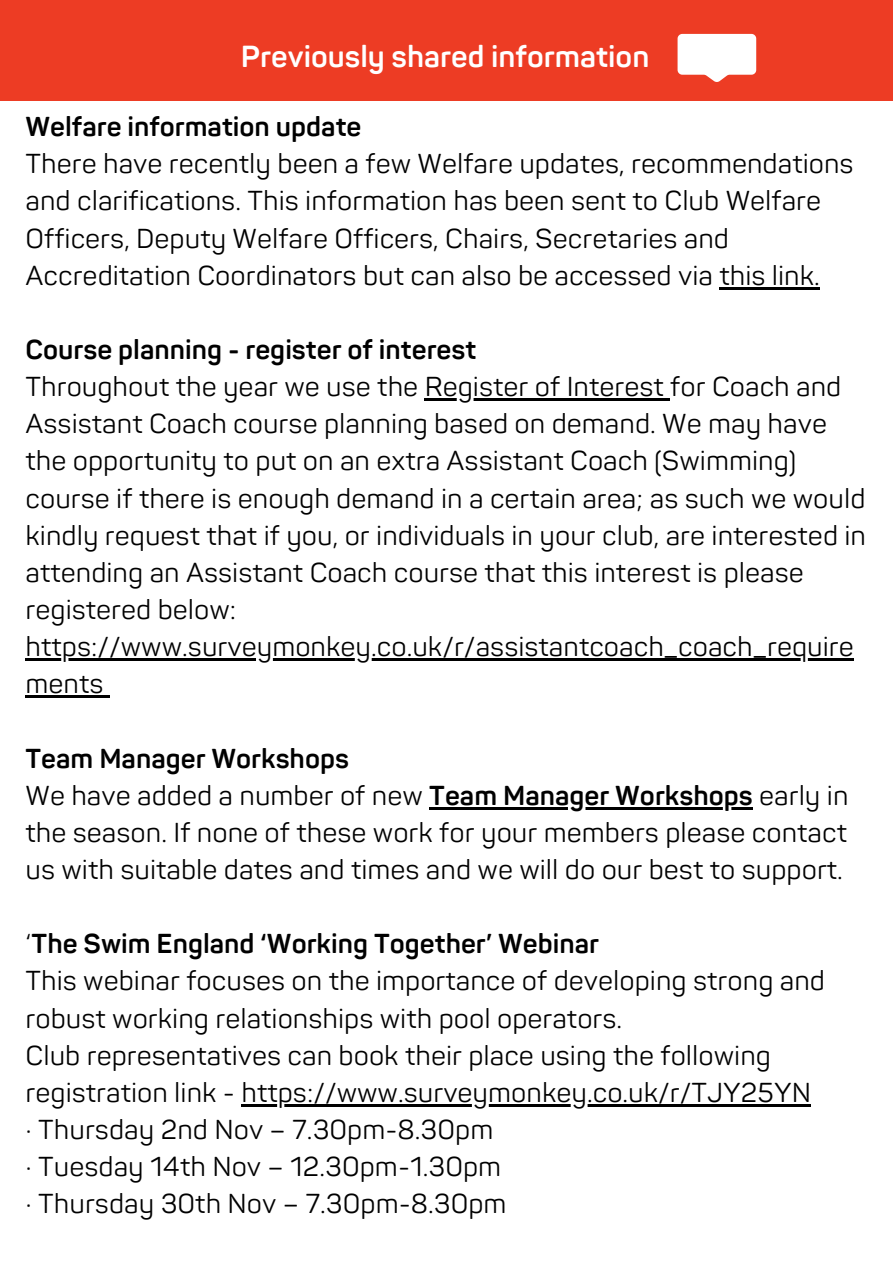
<style>
.page{position:relative;width:893px;height:1264px;background:#fff}
.page>*{position:absolute;margin:0;border:0;box-sizing:border-box;transform-origin:0 0}
.t1{font:700 30px "Panton";color:#fff}
.t2{font:27px/37.2px "Panton";color:#000}
.t3{font:700 27px "Panton";color:#000}
.s1{font-weight:700}
.s2{font-weight:400}
</style>
<div class="page">
<div style="left:0;top:0;width:892px;height:101px;background:#ed3c24"></div>
<svg style="left:677px;top:34px;width:79px;height:48px;background:#fce4e0"></svg>
<hr style="left:719px;top:287px;width:100px;height:2px;background:#000">
<hr style="left:424px;top:398px;width:246px;height:2px;background:#000">
<hr style="left:26px;top:658px;width:827px;height:2px;background:#000">
<hr style="left:26px;top:695px;width:78px;height:2px;background:#000">
<svg style="left:104px;top:695px;width:6px;height:2px"></svg>
<hr style="left:429px;top:807px;width:323px;height:2px;background:#000">
<hr style="left:241px;top:1104px;width:570px;height:2px;background:#000">
<h1 class="t1" style="left:241px;top:39px;width:410px">Previously shared information</h1>
<p class="t3" style="left:26px;top:111px;width:337px">Welfare information update</p>
<p class="t2" style="left:26px;top:146px;width:829px">There have recently been a few Welfare updates, recommendations and clarifications. This information has been sent to Club Welfare Officers, Deputy Welfare Officers, Chairs, Secretaries and Accreditation Coordinators but can also be accessed via this link.</p>
<p class="t3" style="left:26px;top:334px;width:452px">Course planning - register of interest</p>
<p class="t2" style="left:26px;top:369px;width:817px">Throughout the year we use the Register of Interest for Coach and</p>
<p class="t2" style="left:26px;top:406px;width:842px">Assistant Coach course planning based on demand. We may have the opportunity to put on an extra Assistant Coach (Swimming) course if there is enough demand in a certain area; as such we would kindly request that if you, or individuals in your club, are interested in attending an Assistant Coach course that this interest is please registered below:</p>
<p class="t2" style="left:26px;top:629px;width:829px">https://www.surveymonkey.co.uk/r/assistantcoach_coach_require ments</p>
<p class="t3" style="left:26px;top:742px;width:325px">Team Manager Workshops</p>
<p class="t2" style="left:26px;top:777px;width:824px">We have added a number of new <span class="s1">Team Manager Workshops</span> early in</p>
<p class="t2" style="left:26px;top:814px;width:823px">the season. If none of these work for your members please contact us with suitable dates and times and we will do our best to support.</p>
<p class="t3" style="left:26px;top:928px;width:575px"><span class="s2">‘</span>The Swim England ‘Working Together’ Webinar</p>
<p class="t2" style="left:26px;top:963px;width:801px">This webinar focuses on the importance of developing strong and</p>
<p class="t2" style="left:26px;top:1000px;width:747px">robust working relationships with pool operators.<br>Club representatives can book their place using the following</p>
<p class="t2" style="left:26px;top:1074px;width:786px">registration link - https://www.surveymonkey.co.uk/r/TJY25YN</p>
<p class="t2" style="left:26px;top:1111px;width:477px">· Thursday 2nd Nov – 7.30pm-8.30pm · Tuesday 14th Nov – 12.30pm-1.30pm</p>
<p class="t2" style="left:26px;top:1186px;width:482px">· Thursday 30th Nov – 7.30pm-8.30pm</p>
</div>
